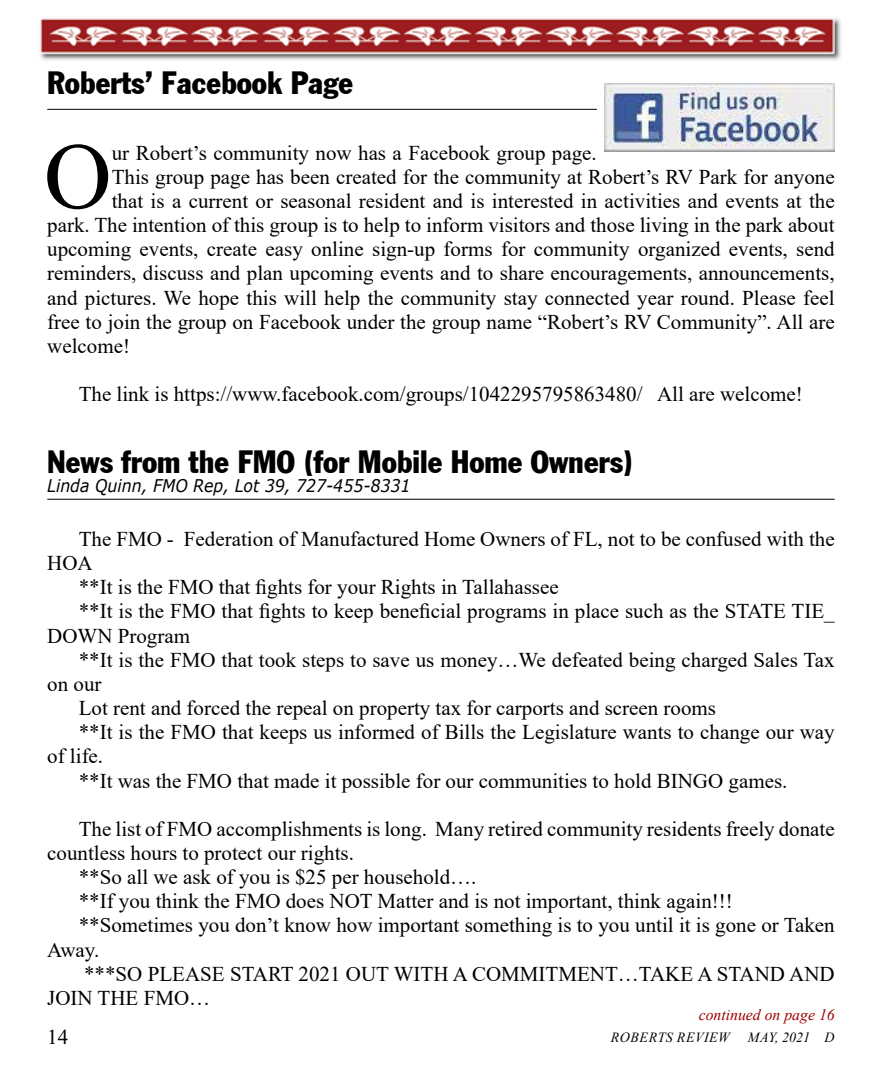
<style>
.page{position:relative;width:882px;height:1071px;background:#fff}
.page>*{position:absolute;margin:0;border:0;box-sizing:border-box;transform-origin:0 0}
.t1{font:93.98px "Times New Roman";color:#000}
.t2{font:31.5px "Franklin Gothic Condensed";color:#000}
.t3{font:21px "Times New Roman";color:#000}
.t4{font:italic 17.5px "Verdana";color:#000;scale:.9 1}
.t5{font:italic 15.75px "Times New Roman";color:#9e0000}
.t6{font:italic 14px "Times New Roman";letter-spacing:.035em;color:#000}
</style>
<div class="page">
<img style="left:40px;top:18px;width:801px;height:43px">
<hr style="left:47px;top:109px;width:550px;height:1px;background:#000">
<img style="left:605px;top:83px;width:230px;height:68px">
<hr style="left:47px;top:499px;width:788px;height:1px;background:#000">
<h2 class="t2" style="left:47px;top:64px;width:307px">Roberts’ Facebook Page</h2>
<h1 class="t1" style="left:44px;top:110px;width:69px">O</h1>
<p class="t3" style="left:112px;top:138px;width:487px">ur Robert’s community now has a Facebook group page.</p>
<p class="t3" style="left:112px;top:162px;width:724px">This group page has been created for the community at Robert’s RV Park for anyone</p>
<p class="t3" style="left:112px;top:186px;width:724px">that is a current or seasonal resident and is interested in activities and events at the</p>
<p class="t3" style="left:47px;top:210px;width:789px">park. The intention of this group is to help to inform visitors and those living in the park about</p>
<p class="t3" style="left:47px;top:234px;width:789px">upcoming events, create easy online sign-up forms for community organized events, send</p>
<p class="t3" style="left:47px;top:259px;width:789px">reminders, discuss and plan upcoming events and to share encouragements, announcements,</p>
<p class="t3" style="left:47px;top:283px;width:789px">and pictures. We hope this will help the community stay connected year round. Please feel</p>
<p class="t3" style="left:47px;top:307px;width:789px">free to join the group on Facebook under the group name “Robert’s RV Community”. All are</p>
<p class="t3" style="left:47px;top:331px;width:84px">welcome!</p>
<p class="t3" style="left:79px;top:379px;width:726px">The link is https://www.facebook.com/groups/1042295795863480/ All are welcome!</p>
<h2 class="t2" style="left:47px;top:442px;width:588px">News from the FMO (for Mobile Home Owners)</h2>
<p class="t4" style="left:47px;top:473px;width:405px">Linda Quinn, FMO Rep, Lot 39, 727-455-8331</p>
<p class="t3" style="left:79px;top:524px;width:757px">The FMO - Federation of Manufactured Home Owners of FL, not to be confused with the</p>
<p class="t3" style="left:47px;top:548px;width:47px">HOA</p>
<p class="t3" style="left:79px;top:572px;width:481px">**It is the FMO that fights for your Rights in Tallahassee</p>
<p class="t3" style="left:79px;top:597px;width:758px">**It is the FMO that fights to keep beneficial programs in place such as the STATE TIE_</p>
<p class="t3" style="left:47px;top:621px;width:144px">DOWN Program</p>
<p class="t3" style="left:79px;top:645px;width:757px">**It is the FMO that took steps to save us money…We defeated being charged Sales Tax</p>
<p class="t3" style="left:47px;top:669px;width:56px">on our</p>
<p class="t3" style="left:79px;top:693px;width:639px">Lot rent and forced the repeal on property tax for carports and screen rooms</p>
<p class="t3" style="left:79px;top:717px;width:758px">**It is the FMO that keeps us informed of Bills the Legislature wants to change our way</p>
<p class="t3" style="left:47px;top:742px;width:57px">of life.</p>
<p class="t3" style="left:79px;top:766px;width:710px">**It was the FMO that made it possible for our communities to hold BINGO games.</p>
<p class="t3" style="left:79px;top:814px;width:758px">The list of FMO accomplishments is long. Many retired community residents freely donate</p>
<p class="t3" style="left:47px;top:838px;width:308px">countless hours to protect our rights.</p>
<p class="t3" style="left:79px;top:862px;width:399px">**So all we ask of you is $25 per household….</p>
<p class="t3" style="left:79px;top:886px;width:656px">**If you think the FMO does NOT Matter and is not important, think again!!!</p>
<p class="t3" style="left:79px;top:911px;width:758px">**Sometimes you don’t know how important something is to you until it is gone or Taken</p>
<p class="t3" style="left:47px;top:935px;width:54px">Away.</p>
<p class="t3" style="left:84px;top:959px;width:752px">***SO PLEASE START 2021 OUT WITH A COMMITMENT…TAKE A STAND AND</p>
<p class="t3" style="left:47px;top:983px;width:164px">JOIN THE FMO…</p>
<p class="t5" style="left:699px;top:1004px;width:138px">continued on page 16</p>
<p class="t3" style="left:47px;top:1023px;width:22px">14</p>
<p class="t6" style="left:611px;top:1028px;width:121px">ROBERTS REVIEW</p>
<p class="t6" style="left:748px;top:1028px;width:88px">MAY, 2021 D</p>
</div>
